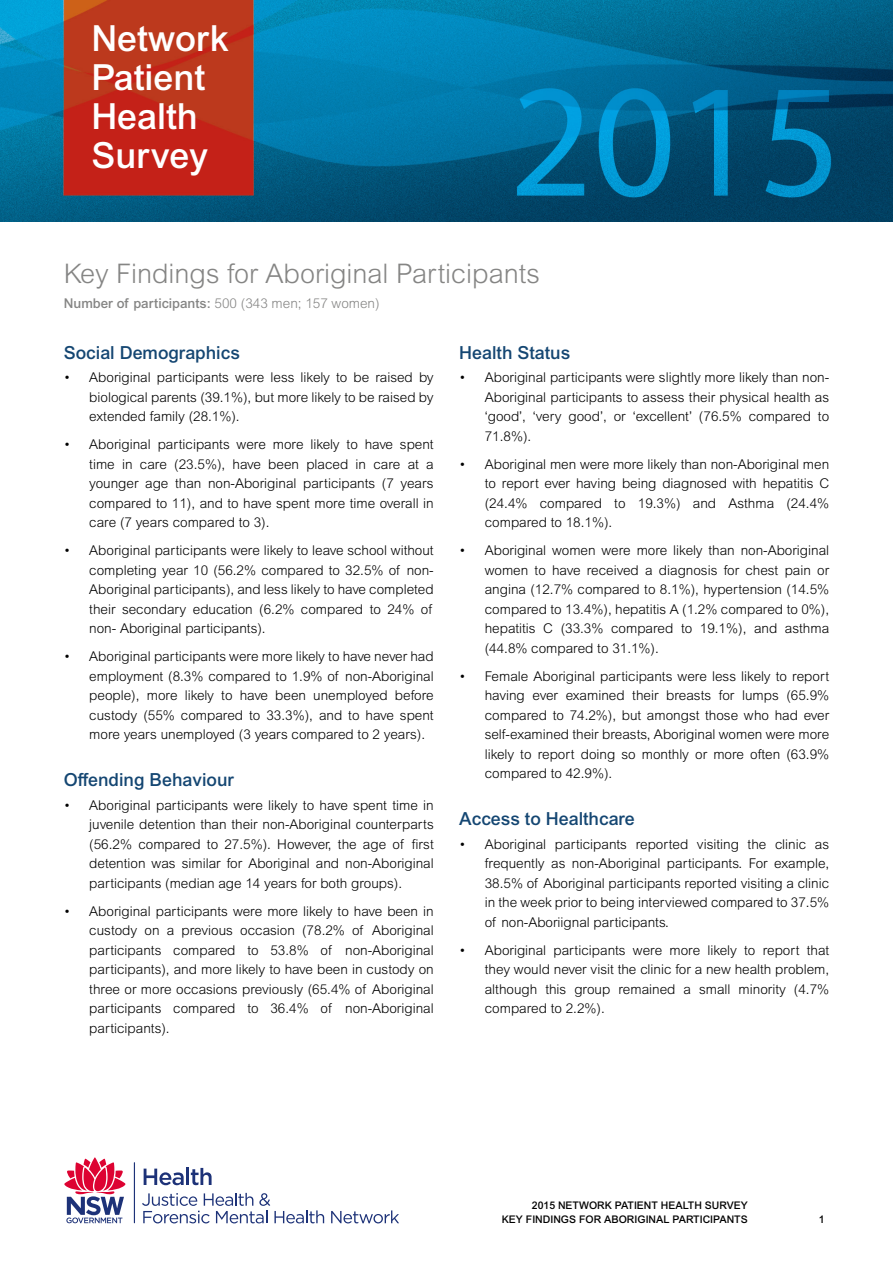
<style>
.page{position:relative;width:893px;height:1263px;background:#fff}
.page>*{position:absolute;margin:0;border:0;box-sizing:border-box;transform-origin:0 0}
.t1{font:500 36px/39px "Arial MT Pro";color:#fff}
.t2{font:300 27px "Arial MT Pro";color:#858584}
.t3{font:500 18px "Arial MT Pro";color:#144672}
.t4{font:300 13.5px/19.5px "Arial MT Pro";color:#000;text-align:justify}
.t5{font:500 13.5px "Arial MT Pro";color:#858584}
.t6{font:500 10.5px/14.5px "Arial MT Pro";color:#000;text-align:right}
.s1{font-weight:300}
</style>
<div class="page">
<img style="left:0;top:0;width:893px;height:221px">
<hr style="left:134px;top:1162px;width:1px;height:61px;background:#1d3278">
<svg style="left:64px;top:1157px;width:62px;height:66px"></svg>
<svg style="left:144px;top:1168px;width:40px;height:17px"></svg>
<hr style="left:186px;top:1168px;width:3px;height:17px;background:#1d3278">
<svg style="left:191px;top:1168px;width:21px;height:17px"></svg>
<svg style="left:142px;top:1193px;width:182px;height:30px"></svg>
<svg style="left:331px;top:1210px;width:68px;height:13px"></svg>
<h1 class="t1" style="left:91px;top:20px;width:139px">Network<br>Patient<br>Health<br>Survey</h1>
<h2 class="t2" style="left:64px;top:257px;width:478px">Key Findings for Aboriginal Participants</h2>
<p class="t5" style="left:64px;top:295px;width:317px">Number of participants: <span class="s1">500 (343 men; 157 women)</span></p>
<h3 class="t3" style="left:64px;top:342px;width:178px">Social Demographics</h3>
<p class="t4" style="left:89px;top:368px;width:346px;text-indent:-26px">• Aboriginal participants were less likely to be raised by biological parents (39.1%), but more likely to be raised by extended family (28.1%).</p>
<p class="t4" style="left:89px;top:435px;width:346px;text-indent:-26px">• Aboriginal participants were more likely to have spent time in care (23.5%), have been placed in care at a younger age than non-Aboriginal participants (7 years compared to 11), and to have spent more time overall in care (7 years compared to 3).</p>
<p class="t4" style="left:89px;top:541px;width:346px;text-indent:-26px">• Aboriginal participants were likely to leave school without completing year 10 (56.2% compared to 32.5% of non-Aboriginal participants), and less likely to have completed their secondary education (6.2% compared to 24% of non- Aboriginal participants).</p>
<p class="t4" style="left:89px;top:647px;width:346px;text-indent:-26px">• Aboriginal participants were more likely to have never had employment (8.3% compared to 1.9% of non-Aboriginal people), more likely to have been unemployed before custody (55% compared to 33.3%), and to have spent more years unemployed (3 years compared to 2 years).</p>
<h3 class="t3" style="left:64px;top:769px;width:172px">Offending Behaviour</h3>
<p class="t4" style="left:89px;top:796px;width:346px;text-indent:-26px">• Aboriginal participants were likely to have spent time in juvenile detention than their non-Aboriginal counterparts (56.2% compared to 27.5%). However, the age of first detention was similar for Aboriginal and non-Aboriginal participants (median age 14 years for both groups).</p>
<p class="t4" style="left:89px;top:902px;width:346px;text-indent:-26px">• Aboriginal participants were more likely to have been in custody on a previous occasion (78.2% of Aboriginal participants compared to 53.8% of non-Aboriginal participants), and more likely to have been in custody on three or more occasions previously (65.4% of Aboriginal participants compared to 36.4% of non-Aboriginal participants).</p>
<h3 class="t3" style="left:459px;top:342px;width:113px">Health Status</h3>
<p class="t4" style="left:485px;top:368px;width:346px;text-indent:-26px">• Aboriginal participants were slightly more likely than non-Aboriginal participants to assess their physical health as ‘good’, ‘very good’, or ‘excellent’ (76.5% compared to 71.8%).</p>
<p class="t4" style="left:485px;top:455px;width:346px;text-indent:-26px">• Aboriginal men were more likely than non-Aboriginal men to report ever having being diagnosed with hepatitis C (24.4% compared to 19.3%) and Asthma (24.4% compared to 18.1%).</p>
<p class="t4" style="left:485px;top:541px;width:346px;text-indent:-26px">• Aboriginal women were more likely than non-Aboriginal women to have received a diagnosis for chest pain or angina (12.7% compared to 8.1%), hypertension (14.5% compared to 13.4%), hepatitis A (1.2% compared to 0%), hepatitis C (33.3% compared to 19.1%), and asthma (44.8% compared to 31.1%).</p>
<p class="t4" style="left:485px;top:667px;width:346px;text-indent:-26px">• Female Aboriginal participants were less likely to report having ever examined their breasts for lumps (65.9% compared to 74.2%), but amongst those who had ever self-examined their breasts, Aboriginal women were more likely to report doing so monthly or more often (63.9% compared to 42.9%).</p>
<h3 class="t3" style="left:459px;top:808px;width:177px">Access to Healthcare</h3>
<p class="t4" style="left:485px;top:835px;width:346px;text-indent:-26px">• Aboriginal participants reported visiting the clinic as frequently as non-Aboriginal participants. For example, 38.5% of Aboriginal participants reported visiting a clinic in the week prior to being interviewed compared to 37.5% of non-Aboriignal participants.</p>
<p class="t4" style="left:485px;top:941px;width:346px;text-indent:-26px">• Aboriginal participants were more likely to report that they would never visit the clinic for a new health problem, although this group remained a small minority (4.7% compared to 2.2%).</p>
<p class="t6" style="left:502px;top:1198px;width:247px">2015 Network Patient Health Survey<br>Key Findings for Aboriginal Participants</p>
<p class="t6" style="left:819px;top:1213px;width:7px">1</p>
</div>
